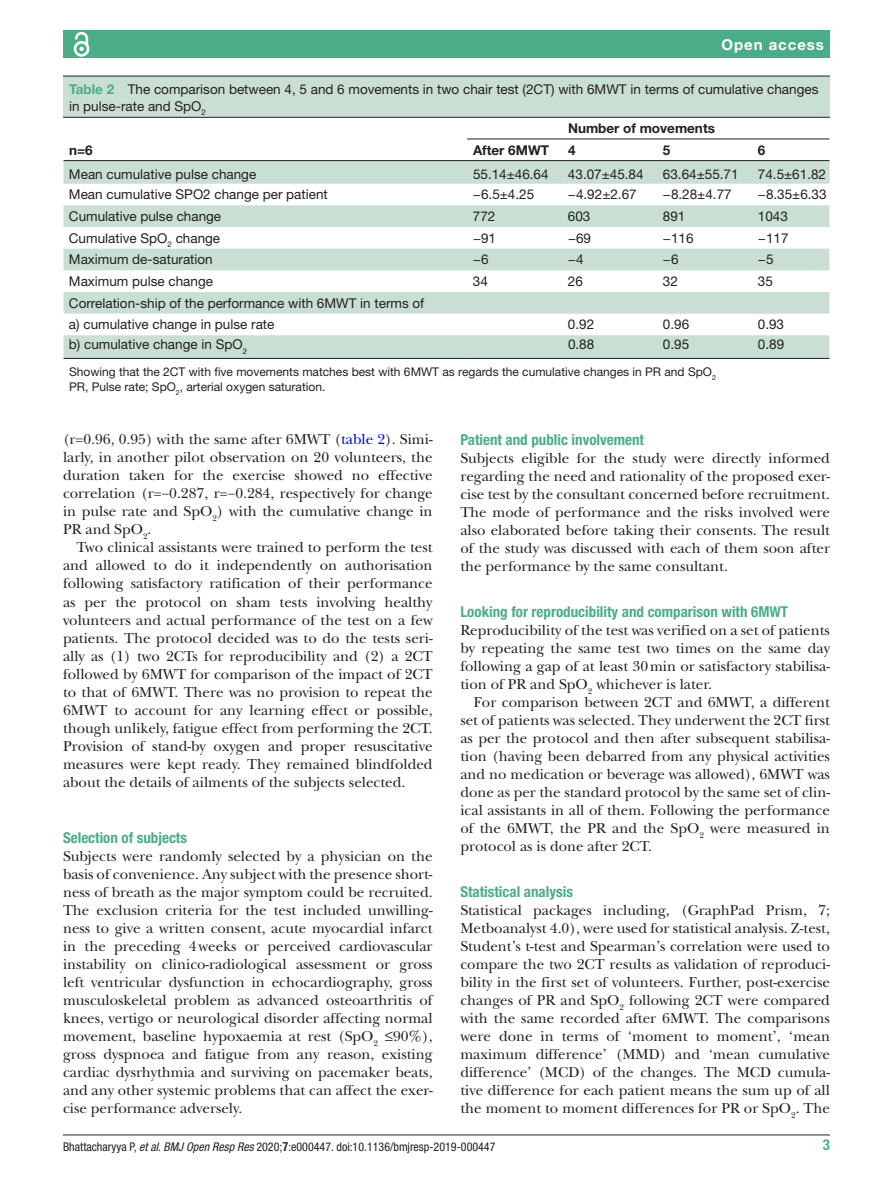
<style>
.page{position:relative;width:893px;height:1191px;background:#fff}
.page>*{position:absolute;margin:0;border:0;box-sizing:border-box;transform-origin:0 0}
.t1{font:15px/18px "New Baskerville";color:#231f20;text-align:justify}
.t2{font:700 condensed 15px "Helvetica Neue LT Std";color:#4bad87}
.t3{font:700 15px "Helvetica Neue LT Std";letter-spacing:.065em;color:#fff}
.t4{font:13.5px/16.5px "Helvetica Neue LT Std";color:#231f20}
.t5{font:700 13.5px "Helvetica Neue LT Std";color:#231f20}
.t6{font:12px/15px "Helvetica Neue LT Std";color:#231f20}
.t7{font:condensed 12px "Helvetica Neue LT Std";color:#231f20}
.s1{font-weight:700;color:#4bad87}
.s2{color:#00f}
.s3{font-style:italic}
.s4{font-family:"Helvetica";font-weight:700}
</style>
<div class="page">
<hr style="left:63px;top:1134px;width:767px;height:1px;background:#231f20">
<div style="left:63px;top:31px;width:767px;height:27px;background:#4bad87"></div>
<svg style="left:73px;top:31px;width:17px;height:26px"></svg>
<div style="left:63px;top:76px;width:767px;height:315px;background:#c9dfd3"></div>
<hr style="left:63px;top:76px;width:767px;height:1px;background:#231f20">
<svg style="left:64px;top:118px;width:766px;height:273px;fill:#fff"></svg>
<hr style="left:63px;top:160px;width:404px;height:1px;background:#231f20">
<hr style="left:63px;top:117px;width:404px;height:1px;background:#231f20">
<hr style="left:467px;top:117px;width:95px;height:1px;background:#231f20">
<hr style="left:562px;top:117px;width:95px;height:1px;background:#231f20">
<hr style="left:657px;top:117px;width:95px;height:1px;background:#231f20">
<hr style="left:752px;top:117px;width:78px;height:1px;background:#231f20">
<hr style="left:467px;top:139px;width:95px;height:1px;background:#231f20">
<hr style="left:467px;top:160px;width:95px;height:1px;background:#231f20">
<hr style="left:562px;top:139px;width:95px;height:1px;background:#231f20">
<hr style="left:562px;top:160px;width:95px;height:1px;background:#231f20">
<hr style="left:657px;top:139px;width:95px;height:1px;background:#231f20">
<hr style="left:657px;top:160px;width:95px;height:1px;background:#231f20">
<hr style="left:752px;top:139px;width:78px;height:1px;background:#231f20">
<hr style="left:752px;top:160px;width:78px;height:1px;background:#231f20">
<hr style="left:467px;top:358px;width:95px;height:1px;background:#231f20">
<hr style="left:562px;top:358px;width:95px;height:1px;background:#231f20">
<hr style="left:657px;top:358px;width:95px;height:1px;background:#231f20">
<hr style="left:752px;top:358px;width:78px;height:1px;background:#231f20">
<hr style="left:63px;top:358px;width:404px;height:1px;background:#231f20">
<svg style="left:63px;top:118px;width:1px;height:240px"></svg>
<hr style="left:63px;top:358px;width:1px;height:33px;background:#fff">
<hr style="left:69px;top:375px;width:761px;height:2px;background:#fff">
<hr style="left:69px;top:390px;width:761px;height:2px;background:#fff">
<p class="t3" style="left:721px;top:35px;width:104px">Open access</p>
<p class="t4" style="left:69px;top:81px;width:751px"><span class="s1">Table 2</span> The comparison between 4, 5 and 6 movements in two chair test (2CT) with 6MWT in terms of cumulative changes in pulse-rate and SpO<sub>2</sub></p>
<p class="t5" style="left:69px;top:141px;width:25px">n=6</p>
<p class="t5" style="left:568px;top:120px;width:148px">Number of movements</p>
<p class="t5" style="left:473px;top:141px;width:77px">After 6MWT</p>
<p class="t5" style="left:568px;top:141px;width:9px">4</p>
<p class="t5" style="left:663px;top:141px;width:9px">5</p>
<p class="t5" style="left:758px;top:141px;width:9px">6</p>
<p class="t4" style="left:69px;top:166px;width:189px">Mean cumulative pulse change</p>
<p class="t4" style="left:473px;top:166px;width:77px">55.14±46.64</p>
<p class="t4" style="left:568px;top:166px;width:77px">43.07±45.84</p>
<p class="t4" style="left:663px;top:166px;width:77px">63.64±55.71</p>
<p class="t4" style="left:758px;top:166px;width:70px">74.5±61.82</p>
<p class="t4" style="left:69px;top:186px;width:260px">Mean cumulative SPO2 change per patient</p>
<p class="t4" style="left:473px;top:186px;width:63px">−6.5±4.25</p>
<p class="t4" style="left:568px;top:186px;width:70px">−4.92±2.67</p>
<p class="t4" style="left:663px;top:186px;width:70px">−8.28±4.77</p>
<p class="t4" style="left:758px;top:186px;width:70px">−8.35±6.33</p>
<p class="t4" style="left:69px;top:208px;width:154px">Cumulative pulse change</p>
<p class="t4" style="left:473px;top:208px;width:24px">772</p>
<p class="t4" style="left:568px;top:208px;width:24px">603</p>
<p class="t4" style="left:663px;top:208px;width:24px">891</p>
<p class="t4" style="left:758px;top:208px;width:32px">1043</p>
<p class="t4" style="left:69px;top:229px;width:153px">Cumulative SpO<sub>2</sub> change</p>
<p class="t4" style="left:473px;top:229px;width:25px">−91</p>
<p class="t4" style="left:568px;top:229px;width:25px">−69</p>
<p class="t4" style="left:663px;top:229px;width:32px">−116</p>
<p class="t4" style="left:758px;top:229px;width:32px">−117</p>
<p class="t4" style="left:69px;top:251px;width:145px">Maximum de-saturation</p>
<p class="t4" style="left:473px;top:251px;width:17px">−6</p>
<p class="t4" style="left:568px;top:251px;width:17px">−4</p>
<p class="t4" style="left:663px;top:251px;width:17px">−6</p>
<p class="t4" style="left:758px;top:251px;width:17px">−5</p>
<p class="t4" style="left:69px;top:273px;width:146px">Maximum pulse change</p>
<p class="t4" style="left:473px;top:273px;width:17px">34</p>
<p class="t4" style="left:568px;top:273px;width:17px">26</p>
<p class="t4" style="left:663px;top:273px;width:17px">32</p>
<p class="t4" style="left:758px;top:273px;width:17px">35</p>
<p class="t4" style="left:69px;top:292px;width:357px;line-height:21.6px">Correlation-ship of the performance with 6MWT in terms of a) cumulative change in pulse rate</p>
<p class="t4" style="left:568px;top:316px;width:28px">0.92</p>
<p class="t4" style="left:663px;top:316px;width:28px">0.96</p>
<p class="t4" style="left:758px;top:316px;width:28px">0.93</p>
<p class="t4" style="left:69px;top:336px;width:180px">b) cumulative change in SpO<sub>2</sub></p>
<p class="t4" style="left:568px;top:336px;width:28px">0.88</p>
<p class="t4" style="left:663px;top:336px;width:28px">0.95</p>
<p class="t4" style="left:758px;top:336px;width:28px">0.89</p>
<p class="t6" style="left:69px;top:364px;width:648px">Showing that the 2CT with five movements matches best with 6MWT as regards the cumulative changes in PR and SpO<sub>2<br></sub>PR, Pulse rate; SpO<sub>2</sub>, arterial oxygen saturation.</p>
<p class="t1" style="left:63px;top:431px;width:371px">(r=0.96, 0.95) with the same after 6MWT (<span class="s2">table 2</span>). Simi&shy;larly, in another pilot observation on 20 volunteers, the duration taken for the exercise showed no effective correlation (r=−0.287, r=−0.284, respectively for change in pulse rate and SpO<sub>2</sub>) with the cumulative change in PR and SpO<sub>2</sub>.</p>
<p class="t1" style="left:63px;top:539px;width:371px;text-indent:14px">Two clinical assistants were trained to perform the test and allowed to do it independently on authorisation following satisfactory ratification of their performance as per the protocol on sham tests involving healthy volunteers and actual performance of the test on a few patients. The protocol decided was to do the tests seri&shy;ally as (1) two 2CTs for reproducibility and (2) a 2CT followed by 6MWT for comparison of the impact of 2CT to that of 6MWT. There was no provision to repeat the 6MWT to account for any learning effect or possible, though unlikely, fatigue effect from performing the 2CT.<br>Provision of stand-by oxygen and proper resuscitative measures were kept ready. They remained blindfolded about the details of ailments of the subjects selected.</p>
<p class="t2" style="left:460px;top:430px;width:185px">Patient and public involvement</p>
<p class="t1" style="left:460px;top:449px;width:371px">Subjects eligible for the study were directly informed regarding the need and rationality of the proposed exer&shy;cise test by the consultant concerned before recruitment.<br>The mode of performance and the risks involved were also elaborated before taking their consents. The result of the study was discussed with each of them soon after the performance by the same consultant.</p>
<p class="t2" style="left:460px;top:602px;width:329px">Looking for reproducibility and comparison with 6MWT</p>
<p class="t1" style="left:460px;top:621px;width:371px">Reproducibility of the test was verified on a set of patients by repeating the same test two times on the same day following a gap of at least 30min or satisfactory stabilisa&shy;tion of PR and SpO<sub>2</sub> whichever is later.</p>
<p class="t1" style="left:460px;top:693px;width:371px;text-indent:14px">For comparison between 2CT and 6MWT, a different set of patients was selected. They underwent the 2CT first as per the protocol and then after subsequent stabilisa&shy;tion (having been debarred from any physical activities and no medication or beverage was allowed), 6MWT was done as per the standard protocol by the same set of clin&shy;ical assistants in all of them. Following the performance of the 6MWT, the PR and the SpO<sub>2</sub> were measured in protocol as is done after 2CT.</p>
<p class="t2" style="left:460px;top:882px;width:114px">Statistical analysis</p>
<p class="t1" style="left:460px;top:901px;width:371px">Statistical packages including, (GraphPad Prism, 7; Metboanalyst 4.0), were used for statistical analysis. Z-test, Student’s t-test and Spearman’s correlation were used to compare the two 2CT results as validation of reproduci&shy;bility in the first set of volunteers. Further, post-exercise changes of PR and SpO<sub>2</sub> following 2CT were compared with the same recorded after 6MWT. The comparisons were done in terms of ‘moment to moment’, ‘mean maximum difference’ (MMD) and ‘mean cumulative difference’ (MCD) of the changes. The MCD cumula&shy;tive difference for each patient means the sum up of all the moment to moment differences for PR or SpO<sub>2</sub>. The</p>
<p class="t2" style="left:63px;top:828px;width:126px">Selection of subjects</p>
<p class="t1" style="left:63px;top:847px;width:371px">Subjects were randomly selected by a physician on the basis of convenience. Any subject with the presence short&shy;ness of breath as the major symptom could be recruited.<br>The exclusion criteria for the test included unwilling&shy;ness to give a written consent, acute myocardial infarct in the preceding 4weeks or perceived cardiovascular instability on clinico-radiological assessment or gross left ventricular dysfunction in echocardiography, gross musculoskeletal problem as advanced osteoarthritis of knees, vertigo or neurological disorder affecting normal movement, baseline hypoxaemia at rest (SpO<sub>2</sub> ≤90%), gross dyspnoea and fatigue from any reason, existing cardiac dysrhythmia and surviving on pacemaker beats, and any other systemic problems that can affect the exer&shy;cise performance adversely.</p>
<p class="t7" style="left:63px;top:1139px;width:434px">Bhattacharyya P, <span class="s3">et al</span>. <span class="s3">BMJ Open Resp Res</span> 2020;<span class="s4">7</span>:e000447. doi:10.1136/bmjresp-2019-000447</p>
<p class="t2" style="left:823px;top:1135px;width:9px">3</p>
</div>
